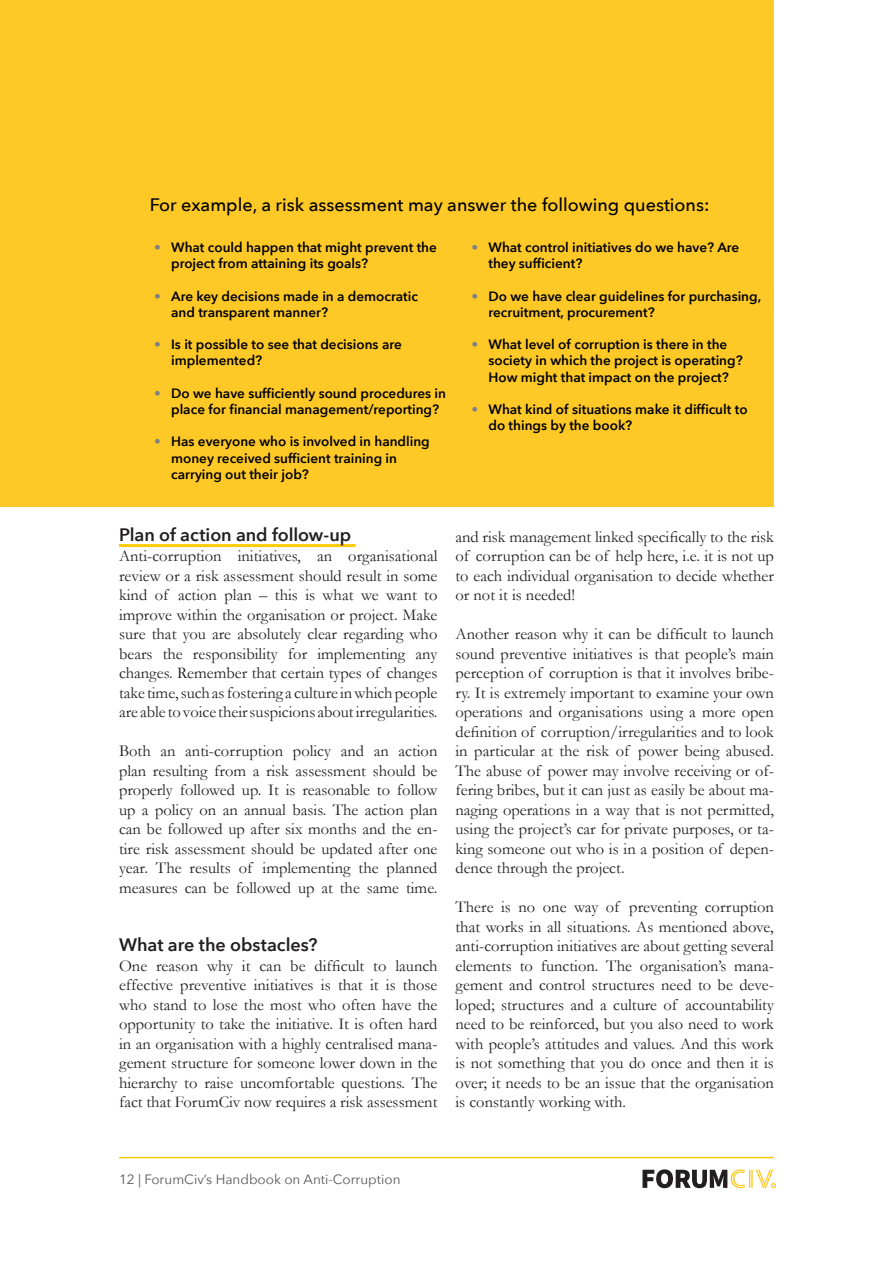
<style>
.page{position:relative;width:893px;height:1263px;background:#fff}
.page>*{position:absolute;margin:0;border:0;box-sizing:border-box;transform-origin:0 0}
.Rubrik_4{font:500 18px "Avenir Next";color:#000001}
.rubrik2_2_i_brödtext{font:600 18px "Avenir Next";letter-spacing:-.005em;color:#231f20}
.Brödtext__Utan_indra{font:16.5px/19.5px "Garamond";color:#231f20;text-align:justify}
.t1{font:600 13.5px/16.2px "Avenir Next";color:#000001}
.t2{font:13.5px "Avenir Next";color:#57585a}
.s1{font-weight:400;color:#808285}
</style>
<div class="page">
<svg style="left:642px;top:1169px;width:134px;height:19px"></svg>
<hr style="left:119px;top:1157px;width:655px;height:1px;background:#fccc0a">
<hr style="left:119px;top:544px;width:237px;height:3px;background:#fccc0a">
<div style="left:0;top:0;width:774px;height:506px;background:#fec927"></div>
<p class="Rubrik_4" style="left:150px;top:190px;width:561px">For example, a risk assessment may answer the following questions:</p>
<p class="t1" style="left:171px;top:239px;width:267px;text-indent:-17px"><span class="s1">•</span> What could happen that might prevent the project from attaining its goals?</p>
<p class="t1" style="left:171px;top:287px;width:248px;text-indent:-17px"><span class="s1">•</span> Are key decisions made in a democratic and transparent manner?</p>
<p class="t1" style="left:171px;top:336px;width:232px;text-indent:-17px"><span class="s1">•</span> Is it possible to see that decisions are implemented?</p>
<p class="t1" style="left:171px;top:385px;width:276px;text-indent:-17px"><span class="s1">•</span> Do we have sufficiently sound procedures in place for financial management/reporting?</p>
<p class="t1" style="left:171px;top:433px;width:260px;text-indent:-17px"><span class="s1">•</span> Has everyone who is involved in handling money received sufficient training in carrying out their job?</p>
<p class="t1" style="left:488px;top:239px;width:252px;text-indent:-17px"><span class="s1">•</span> What control initiatives do we have? Are they sufficient?</p>
<p class="t1" style="left:488px;top:287px;width:274px;text-indent:-17px"><span class="s1">•</span> Do we have clear guidelines for purchasing, recruitment, procurement?</p>
<p class="t1" style="left:488px;top:336px;width:256px;text-indent:-17px"><span class="s1">•</span> What level of corruption is there in the society in which the project is operating?<br>How might that impact on the project?</p>
<p class="t1" style="left:488px;top:401px;width:261px;text-indent:-17px"><span class="s1">•</span> What kind of situations make it difficult to do things by the book?</p>
<p class="rubrik2_2_i_brödtext" style="left:119px;top:519px;width:234px">Plan of action and follow-up</p>
<p class="Brödtext__Utan_indra" style="left:119px;top:546px;width:320px">Anti-corruption initiatives, an organisational review or a risk assessment should result in some kind of action plan – this is what we want to improve within the organisation or project. Make sure that you are absolutely clear regarding who bears the responsibility for implementing any changes. Remember that certain types of changes take time, such as fostering a culture in which people are able to voice their suspicions about irregularities.</p>
<p class="Brödtext__Utan_indra" style="left:119px;top:741px;width:320px">Both an anti-corruption policy and an action plan resulting from a risk assessment should be properly followed up. It is reasonable to follow up a policy on an annual basis. The action plan can be followed up after six months and the en&shy;tire risk assessment should be updated after one year. The results of implementing the planned measures can be followed up at the same time.</p>
<p class="rubrik2_2_i_brödtext" style="left:119px;top:929px;width:200px">What are the obstacles?</p>
<p class="Brödtext__Utan_indra" style="left:119px;top:955px;width:320px">One reason why it can be difficult to launch effective preventive initiatives is that it is those who stand to lose the most who often have the opportunity to take the initiative. It is often hard in an organisation with a highly centralised mana&shy;gement structure for someone lower down in the hierarchy to raise uncomfortable questions. The fact that ForumCiv now requires a risk assessment</p>
<p class="Brödtext__Utan_indra" style="left:455px;top:526px;width:320px">and risk management linked specifically to the risk of corruption can be of help here, i.e. it is not up to each individual organisation to decide whether or not it is needed!</p>
<p class="Brödtext__Utan_indra" style="left:455px;top:624px;width:320px">Another reason why it can be difficult to launch sound preventive initiatives is that people’s main perception of corruption is that it involves bribe&shy;ry. It is extremely important to examine your own operations and organisations using a more open definition of corruption/irregularities and to look in particular at the risk of power being abused.<br>The abuse of power may involve receiving or of&shy;fering bribes, but it can just as easily be about ma&shy;naging operations in a way that is not permitted, using the project’s car for private purposes, or ta&shy;king someone out who is in a position of depen&shy;dence through the project.</p>
<p class="Brödtext__Utan_indra" style="left:455px;top:897px;width:320px">There is no one way of preventing corruption that works in all situations. As mentioned above, anti-corruption initiatives are about getting several elements to function. The organisation’s mana&shy;gement and control structures need to be deve&shy;loped; structures and a culture of accountability need to be reinforced, but you also need to work with people’s attitudes and values. And this work is not something that you do once and then it is over; it needs to be an issue that the organisation is constantly working with.</p>
<p class="t2" style="left:119px;top:1168px;width:283px">12 | ForumCiv’s Handbook on Anti-Corruption</p>
</div>
